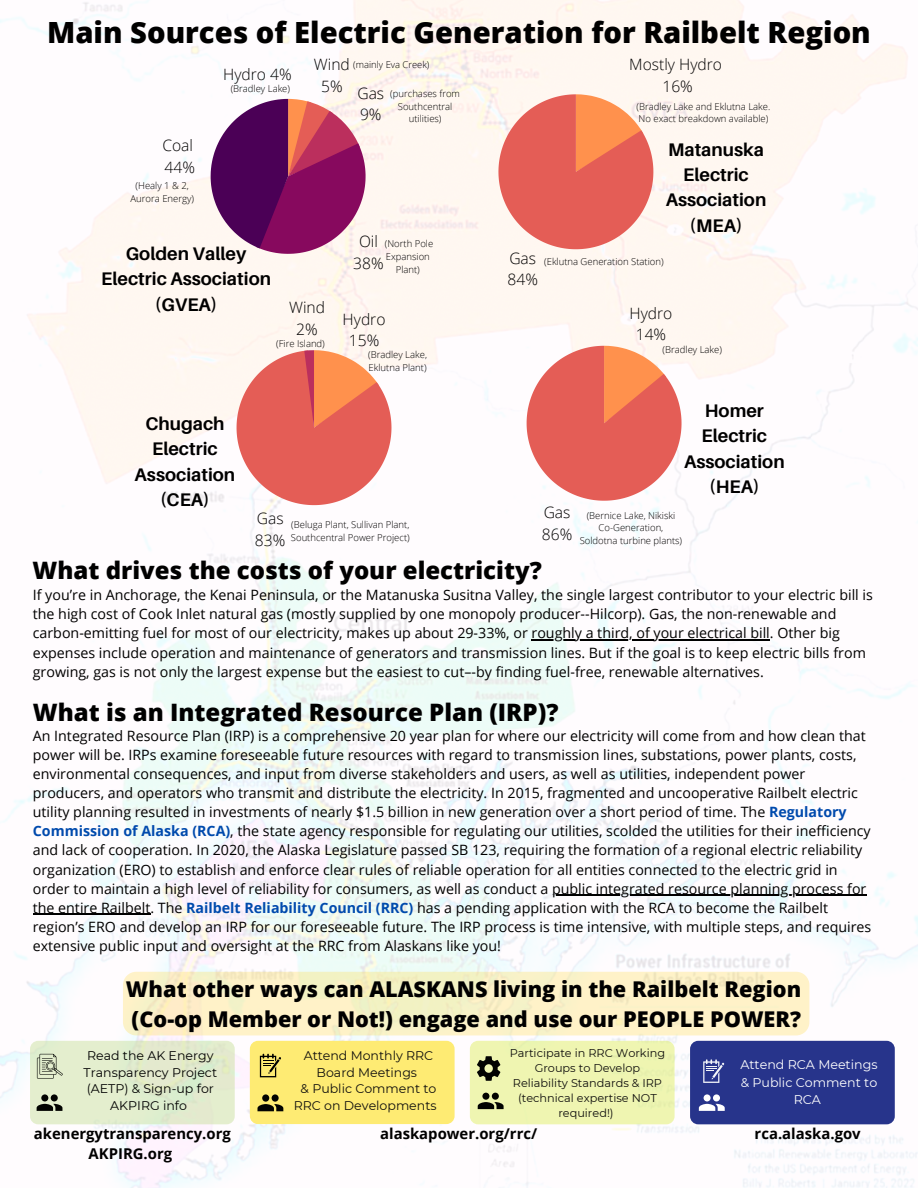
<style>
.page{position:relative;width:918px;height:1188px;background:#fff}
.page>*{position:absolute;margin:0;border:0;box-sizing:border-box;transform-origin:0 0}
.t1{font:800 29.25px "Open Sans";color:#000}
.t2{font:800 24px "Open Sans";color:#000}
.t3{font:800 21.75px/30.3px "Open Sans";color:#000}
.t4{font:700 18.3px/25.3px "Aileron";color:#000;text-align:center}
.t5{font:300 15.6px/21.8px "Open Sans";color:#000;text-align:center}
.t6{font:700 14.85px/20px "Open Sans";color:#000;text-align:center}
.t7{font:14.25px/19.2px "Open Sans";color:#000}
.t8{font:12.6px/16.8px "Montserrat";color:#100f0d;text-align:center}
.t9{font:12.6px/16.8px "Montserrat";color:#000;text-align:center}
.t10{font:12.6px/17.5px "Montserrat";color:#fff;text-align:center}
.t11{font:11.25px/15px "Montserrat";color:#100f0d;text-align:center}
.t12{font:300 9.6px/12.8px "Open Sans";color:#000;text-align:center}
.t13{font:300 9.45px/12.8px "Open Sans";color:#000;text-align:center}
.s1{font-weight:700;color:#004aad}
</style>
<div class="page">
<img style="left:0;top:0;width:918px;height:1188px">
<svg style="left:211px;top:99px;width:155px;height:155px"></svg>
<div style="left:470px;top:1041px;width:205px;height:83px;background:#eff5b1;border-radius:8px"></div>
<svg style="left:477px;top:1056px;width:23px;height:25px"></svg>
<svg style="left:478px;top:1093px;width:26px;height:16px"></svg>
<div style="left:250px;top:1041px;width:205px;height:83px;background:#feeb73;border-radius:8px"></div>
<svg style="left:257px;top:1094px;width:26px;height:17px"></svg>
<svg style="left:260px;top:1054px;width:21px;height:23px"></svg>
<div style="left:690px;top:1041px;width:205px;height:83px;background:#27348b;border-radius:8px"></div>
<svg style="left:699px;top:1094px;width:26px;height:17px"></svg>
<svg style="left:703px;top:1059px;width:21px;height:24px"></svg>
<div style="left:30px;top:1041px;width:205px;height:83px;background:#e4eece;border-radius:8px"></div>
<svg style="left:37px;top:1054px;width:26px;height:25px"></svg>
<svg style="left:37px;top:1094px;width:25px;height:17px"></svg>
<hr style="left:532px;top:640px;width:238px;height:1px;background:#000">
<svg style="left:123px;top:972px;width:686px;height:63px;background:#faf0c6"></svg>
<svg style="left:498px;top:94px;width:155px;height:155px"></svg>
<svg style="left:237px;top:350px;width:154px;height:155px"></svg>
<svg style="left:527px;top:346px;width:155px;height:155px"></svg>
<hr style="left:552px;top:895px;width:314px;height:1px;background:#000">
<hr style="left:33px;top:914px;width:117px;height:1px;background:#000">
<h1 class="t1" style="left:47px;top:11px;width:825px">Main Sources of Electric Generation for Railbelt Region</h1>
<p class="t5" style="left:162px;top:134px;width:34px;text-align:left">Coal<br>44%</p>
<p class="t12" style="left:130px;top:179px;width:65px">(Healy 1 &amp; 2,<br>Aurora Energy)</p>
<p class="t5" style="left:223px;top:63px;width:70px">Hydro 4%</p>
<p class="t13" style="left:231px;top:82px;width:61px">(Bradley Lake)</p>
<p class="t5" style="left:314px;top:53px;width:37px">Wind<br>5%</p>
<p class="t13" style="left:353px;top:58px;width:78px">(mainly Eva Creek)</p>
<p class="t13" style="left:390px;top:87px;width:71px">(purchases from<br>Southcentral utilities)</p>
<p class="t5" style="left:357px;top:82px;width:28px;text-align:left">Gas<br>9%</p>
<p class="t4" style="left:101px;top:240px;width:171px">Golden Valley<br>Electric Association (GVEA)</p>
<p class="t5" style="left:289px;top:296px;width:37px">Wind<br>2%</p>
<p class="t4" style="left:135px;top:410px;width:102px">Chugach<br>Electric<br>Association (CEA)</p>
<p class="t13" style="left:276px;top:337px;width:50px">(Fire Island)</p>
<p class="t5" style="left:353px;top:230px;width:32px">Oil<br>38%</p>
<p class="t13" style="left:385px;top:237px;width:50px">(North Pole<br>Expansion<br>Plant)</p>
<p class="t5" style="left:343px;top:308px;width:44px">Hydro<br>15%</p>
<p class="t13" style="left:368px;top:348px;width:60px;text-align:left">(Bradley Lake,<br>Eklutna Plant)</p>
<p class="t5" style="left:255px;top:507px;width:32px;text-align:left">Gas<br>83%</p>
<p class="t13" style="left:291px;top:518px;width:120px;text-align:left">(Beluga Plant, Sullivan Plant,<br>Southcentral Power Project)</p>
<p class="t5" style="left:629px;top:53px;width:94px">Mostly Hydro<br>16%</p>
<p class="t13" style="left:637px;top:100px;width:135px;text-align:left">(Bradley Lake and Eklutna Lake.<br>No exact breakdown available)</p>
<p class="t4" style="left:666px;top:136px;width:102px">Matanuska<br>Electric<br>Association (MEA)</p>
<p class="t5" style="left:508px;top:247px;width:32px;text-align:left">Gas<br>84%</p>
<p class="t13" style="left:544px;top:255px;width:121px">(Eklutna Generation Station)</p>
<p class="t5" style="left:630px;top:302px;width:44px">Hydro<br>14%</p>
<p class="t13" style="left:663px;top:342px;width:61px">(Bradley Lake)</p>
<p class="t5" style="left:542px;top:501px;width:32px;text-align:left">Gas<br>86%</p>
<p class="t4" style="left:684px;top:397px;width:102px">Homer<br>Electric<br>Association (HEA)</p>
<p class="t13" style="left:580px;top:509px;width:104px">(Bernice Lake, Nikiski<br>Co-Generation,<br>Soldotna turbine plants)</p>
<h2 class="t2" style="left:32px;top:554px;width:511px">What drives the costs of your electricity?</h2>
<p class="t7" style="left:33px;top:585px;width:842px">If you’re in Anchorage, the Kenai Peninsula, or the Matanuska Susitna Valley, the single largest contributor to your electric bill is the high cost of Cook Inlet natural gas (mostly supplied by one monopoly producer--Hilcorp). Gas, the non-renewable and carbon-emitting fuel for most of our electricity, makes up about 29-33%, or roughly a third, of your electrical bill. Other big expenses include operation and maintenance of generators and transmission lines. But if the goal is to keep electric bills from growing, gas is not only the largest expense but the easiest to cut–-by finding fuel-free, renewable alternatives.</p>
<h2 class="t2" style="left:33px;top:696px;width:527px">What is an Integrated Resource Plan (IRP)?</h2>
<p class="t7" style="left:33px;top:726px;width:840px">An Integrated Resource Plan (IRP) is a comprehensive 20 year plan for where our electricity will come from and how clean that power will be. IRPs examine foreseeable future resources with regard to transmission lines, substations, power plants, costs, environmental consequences, and input from diverse stakeholders and users, as well as utilities, independent power producers, and operators who transmit and distribute the electricity. In 2015, fragmented and uncooperative Railbelt electric utility planning resulted in investments of nearly $1.5 billion in new generation over a short period of time. The <span class="s1">Regulatory Commission of Alaska (RCA)</span>, the state agency responsible for regulating our utilities, scolded the utilities for their inefficiency and lack of cooperation. In 2020, the Alaska Legislature passed SB 123, requiring the formation of a regional electric reliability organization (ERO) to establish and enforce clear rules of reliable operation for all entities connected to the electric grid in order to maintain a high level of reliability for consumers, as well as conduct a public integrated resource planning process for the entire Railbelt. The <span class="s1">Railbelt Reliability Council (RRC)</span> has a pending application with the RCA to become the Railbelt region’s ERO and develop an IRP for our foreseeable future. The IRP process is time intensive, with multiple steps, and requires extensive public input and oversight at the RRC from Alaskans like you!</p>
<h3 class="t3" style="left:126px;top:973px;width:677px">What other ways can ALASKANS living in the Railbelt Region (Co-op Member or Not!) engage and use our PEOPLE POWER?</h3>
<p class="t8" style="left:294px;top:1047px;width:144px">Attend Monthly RRC<br>Board Meetings<br>&amp; Public Comment to<br>RRC on Developments</p>
<p class="t11" style="left:510px;top:1045px;width:157px">Participate in RRC Working<br>Groups to Develop<br>Reliability Standards &amp; IRP (technical expertise NOT required!)</p>
<p class="t10" style="left:740px;top:1056px;width:139px">Attend RCA Meetings &amp; Public Comment to<br>RCA</p>
<p class="t9" style="left:84px;top:1047px;width:135px">Read the AK Energy<br>Transparency Project (AETP) &amp; Sign-up for<br>AKPIRG info</p>
<p class="t6" style="left:34px;top:1123px;width:198px">akenergytransparency.org<br>AKPIRG.org</p>
<p class="t6" style="left:380px;top:1123px;width:159px">alaskapower.org/rrc/</p>
<p class="t6" style="left:755px;top:1123px;width:108px">rca.alaska.gov</p>
</div>
